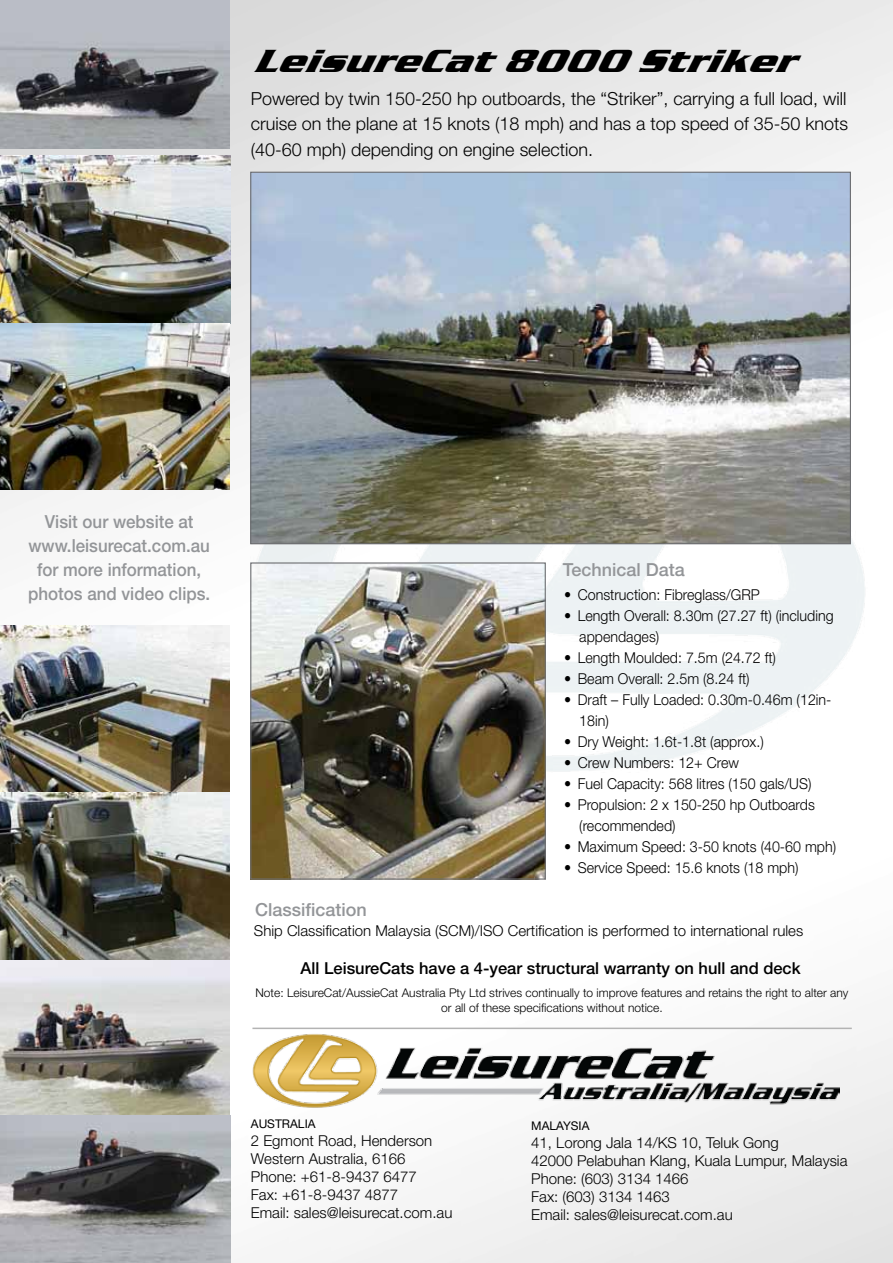
<style>
.page{position:relative;width:893px;height:1263px;background:#fff}
.page>*{position:absolute;margin:0;border:0;box-sizing:border-box;transform-origin:0 0}
.t1{font:italic 700 33px "Serpentine";color:#000;scale:1.1 1}
.t2{font:300 18px/25.5px "Helvetica Neue";color:#000;text-align:justify}
.t3{font:500 18px/24px "Helvetica Neue";color:#939598;text-align:center;scale:.94 1}
.t4{font:500 18px "Helvetica Neue";color:#939598}
.t5{font:500 16.5px "Helvetica Neue";color:#000}
.t6{font:300 15px/21px "Helvetica Neue";color:#000;scale:.95 1}
.t7{font:300 15px/18px "Helvetica Neue";color:#000}
.t8{font:300 12px/14.4px "Helvetica Neue";color:#000;text-align:center}
.t9{font:12px "Helvetica Neue";color:#000}
</style>
<div class="page">
<img style="left:0;top:0;width:893px;height:1263px">
<img style="left:251px;top:410px;width:617px;height:364px">
<hr style="left:252px;top:1027px;width:600px;height:2px;background:#b3b3b3">
<img style="left:251px;top:1031px;width:589px;height:79px">
<img style="left:0;top:0;width:230px;height:148px">
<img style="left:0;top:156px;width:230px;height:333px">
<img style="left:0;top:625px;width:230px;height:638px">
<img style="left:252px;top:174px;width:597px;height:368px">
<img style="left:252px;top:564px;width:292px;height:313px">
<div style="left:250px;top:562px;width:296px;height:317px;border:1px solid #6d6e71"></div>
<h1 class="t1" style="left:252px;top:43px;width:509px">LeisureCat8000Striker</h1>
<p class="t2" style="left:251px;top:85px;width:599px">Powered by twin 150-250 hp outboards, the “Striker”, carrying a full load, will cruise on the plane at 15 knots (18 mph) and has a top speed of 35-50 knots (40-60 mph) depending on engine selection.</p>
<p class="t3" style="left:28px;top:509px;width:195px">Visit our website at www.leisurecat.com.au for more information, photos and video clips.</p>
<p class="t4" style="left:563px;top:559px;width:124px">Technical Data</p>
<p class="t4" style="left:255px;top:898px;width:113px">Classification</p>
<p class="t6" style="left:564px;top:584px;width:207px">• Construction: Fibreglass/GRP</p>
<p class="t6" style="left:579px;top:605px;width:269px;text-indent:-15px">• Length Overall: 8.30m (27.27 ft) (including appendages)</p>
<p class="t6" style="left:564px;top:647px;width:224px">• Length Moulded: 7.5m (24.72 ft)</p>
<p class="t6" style="left:564px;top:668px;width:197px">• Beam Overall: 2.5m (8.24 ft)</p>
<p class="t6" style="left:579px;top:689px;width:267px;text-indent:-15px">• Draft – Fully Loaded: 0.30m-0.46m (12in-<br>18in)</p>
<p class="t6" style="left:564px;top:731px;width:212px">• Dry Weight: 1.6t-1.8t (approx.)</p>
<p class="t6" style="left:564px;top:752px;width:185px">• Crew Numbers: 12+ Crew</p>
<p class="t6" style="left:564px;top:773px;width:262px">• Fuel Capacity: 568 litres (150 gals/US)</p>
<p class="t6" style="left:579px;top:794px;width:249px;text-indent:-15px">• Propulsion: 2 x 150-250 hp Outboards (recommended)</p>
<p class="t6" style="left:564px;top:835px;width:288px">• Maximum Speed: 3-50 knots (40-60 mph)</p>
<p class="t6" style="left:564px;top:856px;width:248px">• Service Speed: 15.6 knots (18 mph)</p>
<p class="t7" style="left:254px;top:921px;width:551px">Ship Classification Malaysia (SCM)/ISO Certification is performed to international rules</p>
<p class="t5" style="left:300px;top:958px;width:502px">All LeisureCats have a 4-year structural warranty on hull and deck</p>
<p class="t8" style="left:255px;top:985px;width:595px">Note: LeisureCat/AussieCat Australia Pty Ltd strives continually to improve features and retains the right to alter any or all of these specifications without notice.</p>
<p class="t9" style="left:251px;top:1117px;width:66px">AUSTRALIA</p>
<p class="t7" style="left:251px;top:1132px;width:203px">2 Egmont Road, Henderson<br>Western Australia, 6166<br>Phone: +61-8-9437 6477<br>Fax: +61-8-9437 4877<br>Email: sales@leisurecat.com.au</p>
<p class="t9" style="left:531px;top:1118px;width:60px">MALAYSIA</p>
<p class="t7" style="left:531px;top:1133px;width:318px">41, Lorong Jala 14/KS 10, Teluk Gong<br>42000 Pelabuhan Klang, Kuala Lumpur, Malaysia<br>Phone: (603) 3134 1466<br>Fax: (603) 3134 1463<br>Email: sales@leisurecat.com.au</p>
</div>
